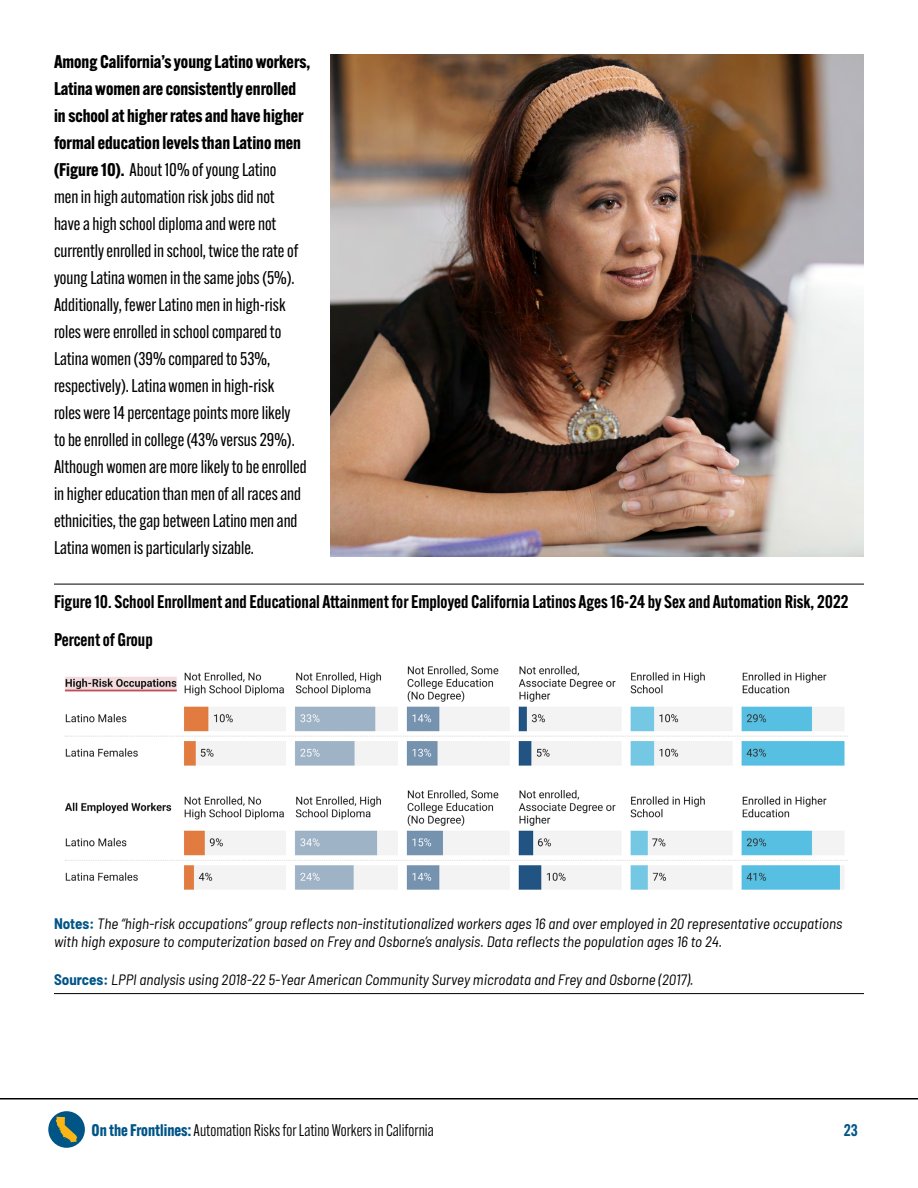
<style>
.page{position:relative;width:918px;height:1188px;background:#fff}
.page>*{position:absolute;margin:0;border:0;box-sizing:border-box;transform-origin:0 0}
.t1{font:18px/27px "Alternate Gothic ATF";color:#000}
.t2{font:600 18px/37.5px "Alternate Gothic ATF";color:#000}
.t3{font:16.5px "Alternate Gothic ATF";color:#000}
.t4{font:600 16.5px "Alternate Gothic ATF";color:#005587}
.t5{font:italic semi-condensed 15px/18px "Barlow";color:#000}
.s1{font-weight:700}
.s2{font-weight:700;font-style:normal;color:#005587}
.s3{font-weight:700;color:#005587}
</style>
<div class="page">
<hr style="left:54px;top:584px;width:810px;height:1px;background:#000">
<hr style="left:54px;top:993px;width:810px;height:1px;background:#000">
<img style="left:64px;top:665px;width:784px;height:225px">
<img style="left:330px;top:54px;width:534px;height:502px">
<hr style="left:0;top:1098px;width:918px;height:2px;background:#000">
<div style="left:48px;top:1111px;width:37px;height:37px;background:#005587;border-radius:50%"></div>
<svg style="left:56px;top:1117px;width:21px;height:25px"></svg>
<p class="t1" style="left:54px;top:48px;width:258px"><span class="s1">Among California’s young Latino workers, Latina women are consistently enrolled in school at higher rates and have higher formal education levels than Latino men (Figure 10).</span> About 10% of young Latino<br>men in high automation risk jobs did not<br>have a high school diploma and were not currently enrolled in school, twice the rate of young Latina women in the same jobs (5%).<br>Additionally, fewer Latino men in high-risk roles were enrolled in school compared to Latina women (39% compared to 53%, respectively). Latina women in high-risk<br>roles were 14 percentage points more likely<br>to be enrolled in college (43% versus 29%).<br>Although women are more likely to be enrolled in higher education than men of all races and ethnicities, the gap between Latino men and Latina women is particularly sizable.</p>
<p class="t2" style="left:54px;top:583px;width:796px">Figure 10. School Enrollment and Educational Attainment for Employed California Latinos Ages 16-24 by Sex and Automation Risk, 2022<br>Percent of Group</p>
<p class="t5" style="left:54px;top:914px;width:790px"><span class="s2">Notes:</span> The “high-risk occupations” group reflects non-institutionalized workers ages 16 and over employed in 20 representative occupations with high exposure to computerization based on Frey and Osborne’s analysis. Data reflects the population ages 16 to 24.</p>
<p class="t5" style="left:54px;top:969px;width:641px"><span class="s2">Sources:</span> LPPI analysis using 2018-22 5-Year American Community Survey microdata and Frey and Osborne (2017).</p>
<p class="t3" style="left:92px;top:1120px;width:344px"><span class="s3">On the Frontlines:</span>Automation Risks for Latino Workers in California</p>
<p class="t4" style="left:844px;top:1119px;width:16px">23</p>
</div>
